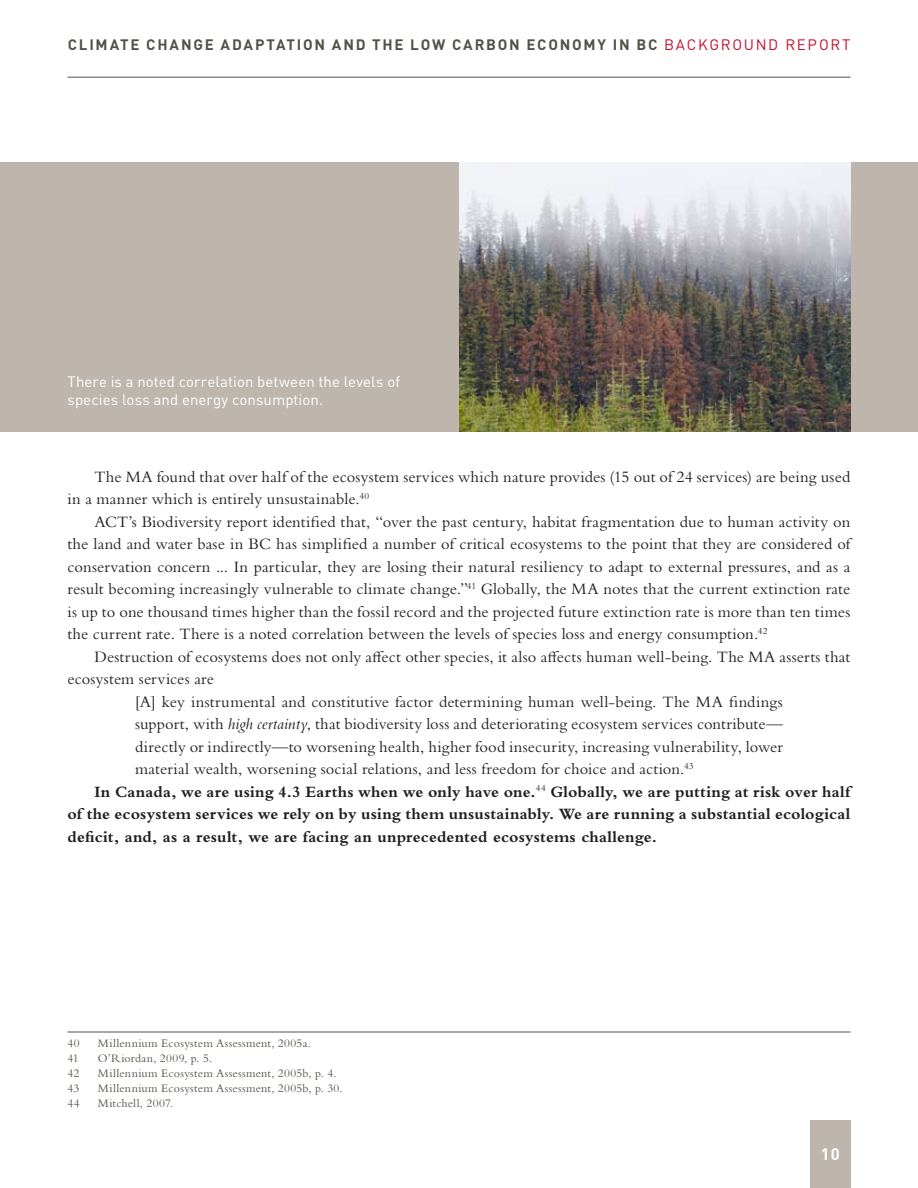
<style>
.page{position:relative;width:918px;height:1188px;background:#fff}
.page>*{position:absolute;margin:0;border:0;box-sizing:border-box;transform-origin:0 0}
.t1{font:16.5px "Bembo MT Pro";letter-spacing:.01em;color:#231f20}
.t2{font:700 16.5px "Bembo MT Pro";letter-spacing:.01em;color:#231f20}
.t3{font:700 16.5px "DIN Pro";color:#fff}
.t4{font:15px/18px "DIN Pro";letter-spacing:.01em;color:#fff}
.t5{font:700 15px "DIN Pro";letter-spacing:.115em;color:#535249}
.t6{font:15px "DIN Pro";letter-spacing:.115em;color:#c3102f}
.t7{font:12px "Bembo MT Pro";letter-spacing:.025em;color:#535249}
.s1{font-weight:700;color:#535249}
.s2{font-style:italic}
</style>
<div class="page">
<hr style="left:68px;top:77px;width:782px;height:1px;background:#535249">
<div style="left:810px;top:1120px;width:40px;height:68px;background:#beb6ad"></div>
<hr style="left:68px;top:1032px;width:782px;height:1px;background:#535249">
<div style="left:0;top:162px;width:918px;height:270px;background:#beb6ad"></div>
<img style="left:459px;top:162px;width:391px;height:270px">
<p class="t5" style="left:68px;top:34px;width:125px">CLIMATE CHANGE</p>
<p class="t5" style="left:221px;top:34px;width:94px">ADAPTATION</p>
<p class="t5" style="left:332px;top:34px;width:23px">AND</p>
<p class="t5" style="left:372px;top:34px;width:51px">THE LOW</p>
<p class="t5" style="left:452px;top:34px;width:57px">CARBON</p>
<p class="t5" style="left:527px;top:34px;width:35px">ECONOM</p>
<p class="t6" style="left:598px;top:34px;width:254px"><span class="s1">Y IN BC</span> background report</p>
<p class="t4" style="left:68px;top:372px;width:334px">There is a noted correlation between the levels of species loss and energy consumption.</p>
<p class="t1" style="left:94px;top:467px;width:757px">The MA found that over half of the ecosystem services which nature provides (15 out of 24 services) are being used</p>
<p class="t1" style="left:68px;top:489px;width:303px">in a manner which is entirely unsustainable.<sup>40</sup></p>
<p class="t1" style="left:94px;top:512px;width:757px">ACT’s Biodiversity report identified that, “over the past century, habitat fragmentation due to human activity on</p>
<p class="t1" style="left:68px;top:534px;width:784px">the land and water base in BC has simplified a number of critical ecosystems to the point that they are considered of</p>
<p class="t1" style="left:68px;top:557px;width:784px">conservation concern ... In particular, they are losing their natural resiliency to adapt to external pressures, and as a</p>
<p class="t1" style="left:68px;top:579px;width:784px">result becoming increasingly vulnerable to climate change.”<sup>41</sup> Globally, the MA notes that the current extinction rate</p>
<p class="t1" style="left:68px;top:602px;width:784px">is up to one thousand times higher than the fossil record and the projected future extinction rate is more than ten times</p>
<p class="t1" style="left:68px;top:624px;width:702px">the current rate. There is a noted correlation between the levels of species loss and energy consumption.<sup>42</sup></p>
<p class="t1" style="left:94px;top:647px;width:757px">Destruction of ecosystems does not only affect other species, it also affects human well-being. The MA asserts that</p>
<p class="t1" style="left:68px;top:669px;width:148px">ecosystem services are</p>
<p class="t1" style="left:135px;top:692px;width:649px">[A] key instrumental and constitutive factor determining human well-being. The MA findings</p>
<p class="t1" style="left:135px;top:714px;width:649px">support, with <span class="s2">high certainty</span>, that biodiversity loss and deteriorating ecosystem services contribute—</p>
<p class="t1" style="left:135px;top:737px;width:649px">directly or indirectly—to worsening health, higher food insecurity, increasing vulnerability, lower</p>
<p class="t1" style="left:135px;top:759px;width:560px">material wealth, worsening social relations, and less freedom for choice and action.<sup>43</sup></p>
<p class="t2" style="left:94px;top:782px;width:758px">In Canada, we are using 4.3 Earths when we only have one.<sup>44</sup> Globally, we are putting at risk over half</p>
<p class="t2" style="left:67px;top:805px;width:784px">of the ecosystem services we rely on by using them unsustainably. We are running a substantial ecological</p>
<p class="t2" style="left:67px;top:827px;width:591px">deficit, and, as a result, we are facing an unprecedented ecosystems challenge.</p>
<p class="t7" style="left:68px;top:1036px;width:14px">40</p>
<p class="t7" style="left:98px;top:1036px;width:214px">Millennium Ecosystem Assessment, 2005a.</p>
<p class="t7" style="left:68px;top:1051px;width:13px">41</p>
<p class="t7" style="left:98px;top:1051px;width:116px">O’Riordan, 2009, p. 5.</p>
<p class="t7" style="left:68px;top:1066px;width:13px">42</p>
<p class="t7" style="left:98px;top:1066px;width:240px">Millennium Ecosystem Assessment, 2005b, p. 4.</p>
<p class="t7" style="left:68px;top:1081px;width:13px">43</p>
<p class="t7" style="left:98px;top:1081px;width:246px">Millennium Ecosystem Assessment, 2005b, p. 30.</p>
<p class="t7" style="left:68px;top:1096px;width:14px">44</p>
<p class="t7" style="left:98px;top:1096px;width:77px">Mitchell, 2007.</p>
<p class="t3" style="left:821px;top:1143px;width:21px">10</p>
</div>
